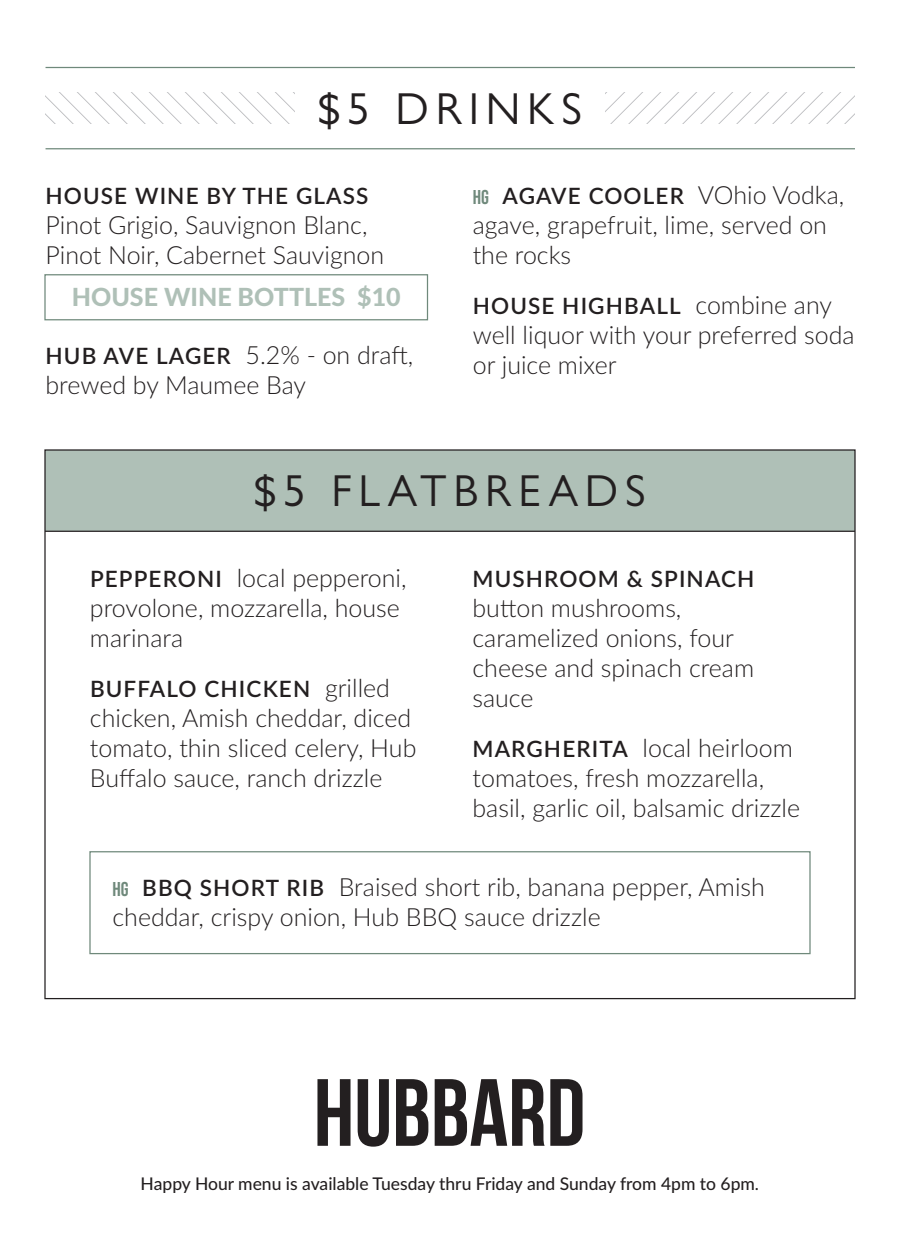
<style>
.page{position:relative;width:900px;height:1260px;background:#fff}
.page>*{position:absolute;margin:0;border:0;box-sizing:border-box;transform-origin:0 0}
.t1{font:45px "Gill Sans Nova";letter-spacing:.15em;color:#231f20}
.t2{font:300 25px/30px "Lato";color:#231f20}
.t3{font:800 25px "Lato";color:#afc0b7}
.t4{font:600 22.5px "Lato";letter-spacing:.05em;color:#231f20}
.t5{font:500 17.5px "Lato";color:#231f20}
.s1{font-weight:600;font-size:22.5px}
.s2{font-family:"Bebas Neue Pro";font-weight:700;font-size:20px;color:#6f897b}
.s3{font-weight:300;font-size:25px}
.s4{font-weight:400}
</style>
<div class="page">
<hr style="left:46px;top:148px;width:809px;height:1px;background:#6f897b">
<svg style="left:605px;top:92px;width:250px;height:32px"></svg>
<svg style="left:46px;top:92px;width:249px;height:32px"></svg>
<hr style="left:46px;top:67px;width:809px;height:1px;background:#6f897b">
<div style="left:45px;top:450px;width:810px;height:81px;background:#afc0b7"></div>
<hr style="left:45px;top:531px;width:810px;height:1px;background:#231f20">
<div style="left:89px;top:851px;width:722px;height:103px;background:#fff;border:1px solid #6f897b"></div>
<div style="left:44px;top:274px;width:384px;height:46px;border:1px solid #6f897b"></div>
<svg style="left:317px;top:1079px;width:34px;height:67px"></svg>
<svg style="left:358px;top:1079px;width:31px;height:68px"></svg>
<svg style="left:396px;top:1079px;width:32px;height:67px"></svg>
<svg style="left:435px;top:1079px;width:148px;height:67px"></svg>
<h1 class="t1" style="left:318px;top:81px;width:266px">$5 DRINKS</h1>
<p class="t4" style="left:46px;top:180px;width:324px">HOUSE WINE BY THE GLASS</p>
<p class="t2" style="left:46px;top:210px;width:340px">Pinot Grigio, Sauvignon Blanc,<br>Pinot Noir, Cabernet Sauvignon</p>
<p class="t3" style="left:72px;top:279px;width:330px">HOUSE WINE BOTTLES $10</p>
<p class="t2" style="left:46px;top:340px;width:369px"><span class="s1">HUB AVE LAGER</span> 5.2% - on draft, brewed by Maumee Bay</p>
<p class="t4" style="left:473px;top:180px;width:373px"><span class="s2">HG</span> AGAVE COOLER <span class="s3">VOhio Vodka,</span></p>
<p class="t2" style="left:473px;top:210px;width:356px">agave, grapefruit, lime, served on the rocks</p>
<p class="t4" style="left:473px;top:290px;width:361px">HOUSE HIGHBALL <span class="s3">combine any</span></p>
<p class="t2" style="left:473px;top:320px;width:383px">well liquor with your preferred soda or juice mixer</p>
<h1 class="t1" style="left:254px;top:463px;width:393px">$5 FLATBREADS</h1>
<p class="t2" style="left:90px;top:562px;width:318px"><span class="s1">PEPPERONI</span> local pepperoni, provolone, mozzarella, house marinara</p>
<p class="t4" style="left:90px;top:672px;width:302px">BUFFALO CHICKEN <span class="s3">grilled</span></p>
<p class="t2" style="left:90px;top:702px;width:328px">chicken, Amish cheddar, diced tomato, thin sliced celery, Hub<br>Buffalo sauce, ranch drizzle</p>
<p class="t4" style="left:472px;top:562px;width:283px">MUSHROOM &amp; SPINACH</p>
<p class="t2" style="left:473px;top:592px;width:283px">button mushrooms, caramelized onions, four cheese and spinach cream sauce</p>
<p class="t2" style="left:472px;top:732px;width:329px"><span class="s1">MARGHERITA</span> local heirloom tomatoes, fresh mozzarella, basil, garlic oil, balsamic drizzle</p>
<p class="t2" style="left:112px;top:871px;width:654px"><span class="s2">HG</span> <span class="s1">BBQ SHORT RIB</span> Braised short rib, banana pepper, Amish cheddar, crispy onion, Hub BBQ sauce drizzle</p>
<p class="t5" style="left:141px;top:1171px;width:620px">Happy Hour menu is available Tuesday thru Friday and Sunday from 4pm to 6pm<span class="s4">.</span></p>
</div>
